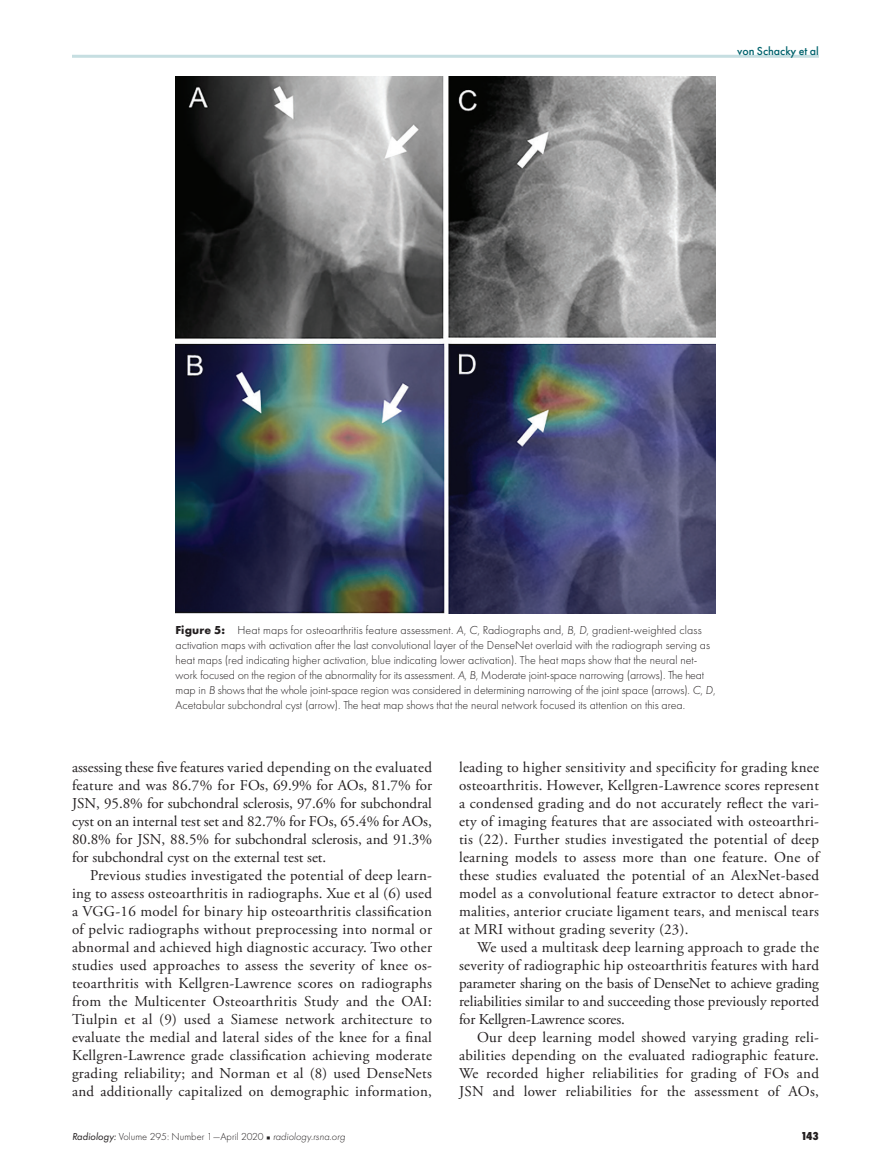
<style>
.page{position:relative;width:891px;height:1175px;background:#fff}
.page>*{position:absolute;margin:0;border:0;box-sizing:border-box;transform-origin:0 0}
.t1{font:15px/18px "Adobe Garamond Pro";letter-spacing:.02em;color:#231f20;text-align:justify}
.t2{font:300 12px/15px "Futura PT";color:#231f20}
.t3{font:500 12px "Futura PT";color:#00636d}
.t4{font:800 12px "Futura PT Cond";color:#231f20}
.t5{font:300 10.5px "Futura PT";color:#231f20}
.s1{font-weight:700}
.s2{font-style:italic}
.s3{font-weight:400;font-style:italic}
.s4{font-family:"Universal Newswith Comm Pi";font-weight:400;font-size:6px}
</style>
<div class="page">
<hr style="left:72px;top:55px;width:747px;height:3px;background:#c6dee1">
<img style="left:176px;top:76px;width:539px;height:537px">
<p class="t3" style="left:737px;top:44px;width:83px">von Schacky et al</p>
<p class="t2" style="left:176px;top:622px;width:541px"><span class="s1">Figure 5:</span> Heat maps for osteoarthritis feature assessment. <span class="s2">A</span>, <span class="s2">C</span>, Radiographs and, <span class="s2">B</span>, <span class="s2">D</span>, gradient-weighted class activation maps with activation after the last convolutional layer of the DenseNet overlaid with the radiograph serving as heat maps (red indicating higher activation, blue indicating lower activation). The heat maps show that the neural net&shy;work focused on the region of the abnormality for its assessment. <span class="s2">A</span>, <span class="s2">B</span>, Moderate joint-space narrowing (arrows). The heat map in <span class="s2">B</span> shows that the whole joint-space region was considered in determining narrowing of the joint space (arrows). <span class="s2">C</span>, <span class="s2">D</span>, Acetabular subchondral cyst (arrow). The heat map shows that the neural network focused its attention on this area.</p>
<p class="t1" style="left:72px;top:758px;width:362px">assessing these five features varied depending on the evaluated feature and was 86.7% for FOs, 69.9% for AOs, 81.7% for JSN, 95.8% for subchondral sclerosis, 97.6% for subchondral cyst on an internal test set and 82.7% for FOs, 65.4% for AOs, 80.8% for JSN, 88.5% for subchondral sclerosis, and 91.3% for subchondral cyst on the external test set.</p>
<p class="t1" style="left:72px;top:866px;width:362px;text-indent:18px">Previous studies investigated the potential of deep learn&shy;ing to assess osteoarthritis in radiographs. Xue et al (6) used a VGG-16 model for binary hip osteoarthritis classification of pelvic radiographs without preprocessing into normal or abnormal and achieved high diagnostic accuracy. Two other studies used approaches to assess the severity of knee os&shy;teoarthritis with Kellgren-Lawrence scores on radiographs from the Multicenter Osteoarthritis Study and the OAI:<br>Tiulpin et al (9) used a Siamese network architecture to evaluate the medial and lateral sides of the knee for a final Kellgren-Lawrence grade classification achieving moderate grading reliability; and Norman et al (8) used DenseNets and additionally capitalized on demographic information,</p>
<p class="t1" style="left:459px;top:758px;width:362px">leading to higher sensitivity and specificity for grading knee osteoarthritis. However, Kellgren-Lawrence scores represent a condensed grading and do not accurately reflect the vari&shy;ety of imaging features that are associated with osteoarthri&shy;tis (22). Further studies investigated the potential of deep learning models to assess more than one feature. One of these studies evaluated the potential of an AlexNet-based model as a convolutional feature extractor to detect abnor&shy;malities, anterior cruciate ligament tears, and meniscal tears at MRI without grading severity (23).</p>
<p class="t1" style="left:459px;top:938px;width:362px;text-indent:18px">We used a multitask deep learning approach to grade the severity of radiographic hip osteoarthritis features with hard parameter sharing on the basis of DenseNet to achieve grading reliabilities similar to and succeeding those previously reported for Kellgren-Lawrence scores.</p>
<p class="t1" style="left:459px;top:1028px;width:362px;text-indent:18px">Our deep learning model showed varying grading reli&shy;abilities depending on the evaluated radiographic feature.<br>We recorded higher reliabilities for grading of FOs and JSN and lower reliabilities for the assessment of AOs,</p>
<p class="t5" style="left:72px;top:1131px;width:275px"><span class="s3">Radiology:</span> Volume 295: Number 1—April 2020 <span class="s4">n</span> <span class="s2">radiology.rsna.org</span></p>
<p class="t4" style="left:801px;top:1129px;width:20px">143</p>
</div>
